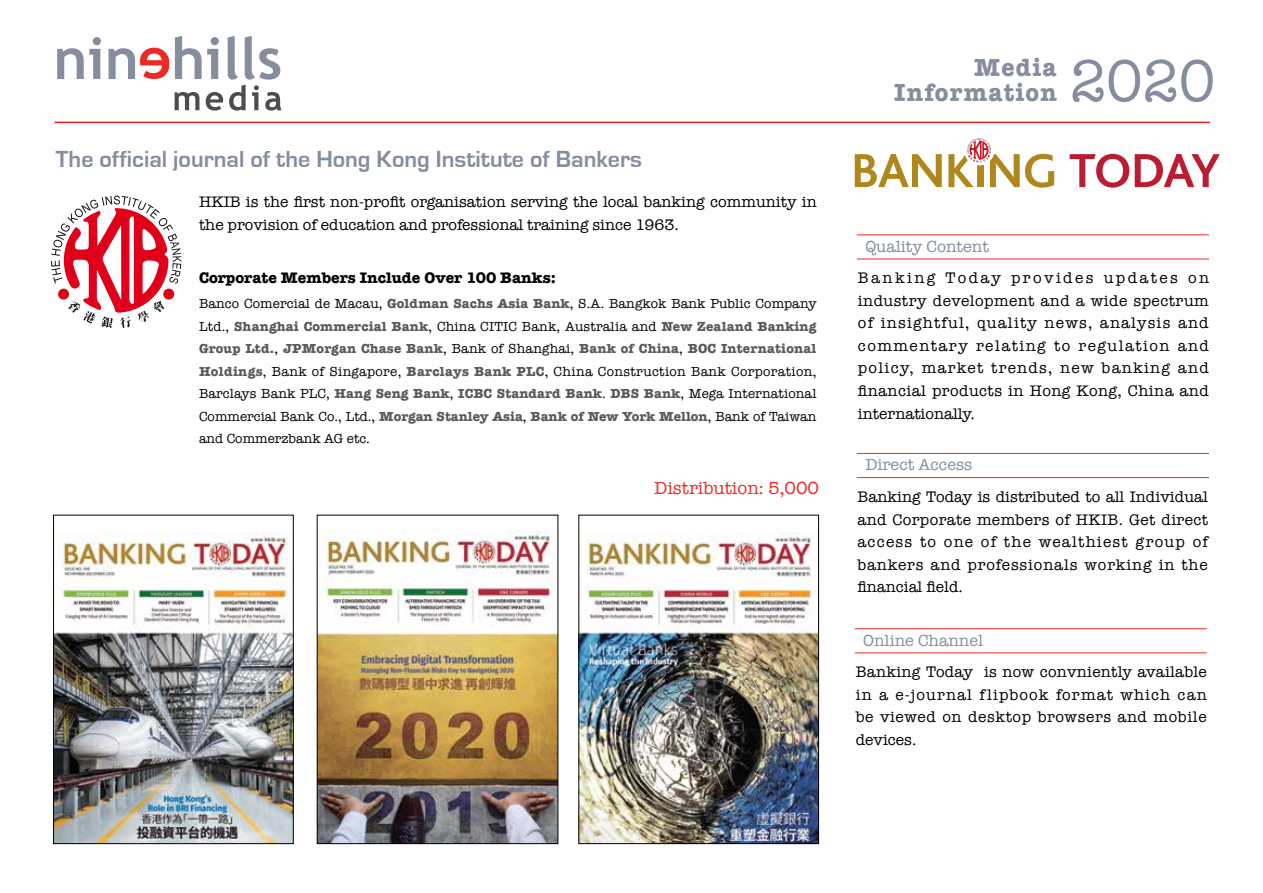
<style>
.page{position:relative;width:1263px;height:893px;background:#fff}
.page>*{position:absolute;margin:0;border:0;box-sizing:border-box;transform-origin:0 0}
.t1{font:60px "American Typewriter";color:#858d9e;scale:.95 1}
.t2{font:700 25.5px/25.5px "American Typewriter";letter-spacing:.05em;color:#858d9e;text-align:right;scale:.95 1}
.t3{font:700 24px "Eurostile";color:#858d9e}
.t4{font:18px "American Typewriter";color:#ee2a24}
.t5{font:16.5px "American Typewriter";color:#858d9e}
.t6{font:15.75px/22.5px "American Typewriter";color:#000;text-align:justify}
.t7{font:700 15.75px "American Typewriter";color:#000}
.t8{font:13.5px/22.5px "American Typewriter";color:#000;text-align:justify}
.s1{font-weight:700;color:#58595b}
</style>
<div class="page">
<img style="left:580px;top:532px;width:237px;height:310px">
<div style="left:578px;top:515px;width:241px;height:329px;border:1px solid #000"></div>
<img style="left:55px;top:532px;width:237px;height:310px">
<div style="left:53px;top:515px;width:241px;height:329px;border:1px solid #000"></div>
<img style="left:319px;top:531px;width:237px;height:311px">
<div style="left:317px;top:515px;width:241px;height:329px;border:1px solid #000"></div>
<svg style="left:57px;top:37px;width:112px;height:42px"></svg>
<svg style="left:175px;top:36px;width:107px;height:75px"></svg>
<hr style="left:55px;top:122px;width:1155px;height:1px;background:#ed1d24">
<svg style="left:51px;top:196px;width:130px;height:132px"></svg>
<svg style="left:855px;top:154px;width:87px;height:33px"></svg>
<svg style="left:1070px;top:154px;width:59px;height:34px"></svg>
<svg style="left:1135px;top:154px;width:85px;height:33px"></svg>
<svg style="left:948px;top:138px;width:106px;height:50px"></svg>
<hr style="left:857px;top:234px;width:352px;height:1px;background:#ee2a24">
<hr style="left:857px;top:259px;width:352px;height:1px;background:#ee2a24">
<hr style="left:857px;top:453px;width:352px;height:1px;background:#ee2a24">
<hr style="left:857px;top:477px;width:352px;height:1px;background:#ee2a24">
<hr style="left:855px;top:628px;width:352px;height:1px;background:#ee2a24">
<hr style="left:855px;top:652px;width:352px;height:1px;background:#ee2a24">
<h3 class="t3" style="left:56px;top:146px;width:588px">The official journal of the Hong Kong Institute of Bankers</h3>
<p class="t6" style="left:199px;top:190px;width:619px">HKIB is the first non-profit organisation serving the local banking community in the provision of education and professional training since 1963.</p>
<p class="t7" style="left:199px;top:264px;width:358px">Corporate Members Include Over 100 Banks:</p>
<p class="t8" style="left:199px;top:292px;width:619px">Banco Comercial de Macau, <span class="s1">Goldman Sachs Asia Bank</span>, S.A. Bangkok Bank Public Company Ltd., <span class="s1">Shanghai Commercial Bank</span>, China CITIC Bank, Australia and <span class="s1">New Zealand Banking Group Ltd.</span>, <span class="s1">JPMorgan Chase Bank</span>, Bank of Shanghai, <span class="s1">Bank of China</span>, <span class="s1">BOC International Holdings</span>, Bank of Singapore, <span class="s1">Barclays Bank PLC</span>, China Construction Bank Corporation, Barclays Bank PLC, <span class="s1">Hang Seng Bank</span>, <span class="s1">ICBC Standard Bank</span>. <span class="s1">DBS Bank</span>, Mega International Commercial Bank Co., Ltd., <span class="s1">Morgan Stanley Asia</span>, <span class="s1">Bank of New York Mellon</span>, Bank of Taiwan and Commerzbank AG etc.</p>
<p class="t4" style="left:654px;top:474px;width:166px">Distribution: 5,000</p>
<h2 class="t2" style="left:894px;top:53px;width:173px">Media<br>Information</h2>
<h1 class="t1" style="left:1070px;top:35px;width:154px">2020</h1>
<p class="t5" style="left:865px;top:234px;width:125px">Quality Content</p>
<p class="t6" style="left:858px;top:266px;width:353px">Banking Today provides updates on industry development and a wide spectrum of insightful, quality news, analysis and commentary relating to regulation and policy, market trends, new banking and financial products in Hong Kong, China and internationally.</p>
<p class="t5" style="left:865px;top:452px;width:108px">Direct Access</p>
<p class="t6" style="left:857px;top:485px;width:352px">Banking Today is distributed to all Individual and Corporate members of HKIB. Get direct access to one of the wealthiest group of bankers and professionals working in the financial field.</p>
<p class="t5" style="left:863px;top:627px;width:122px">Online Channel</p>
<p class="t6" style="left:856px;top:660px;width:353px">Banking Today is now convniently available in a e-journal flipbook format which can be viewed on desktop browsers and mobile devices.</p>
</div>
